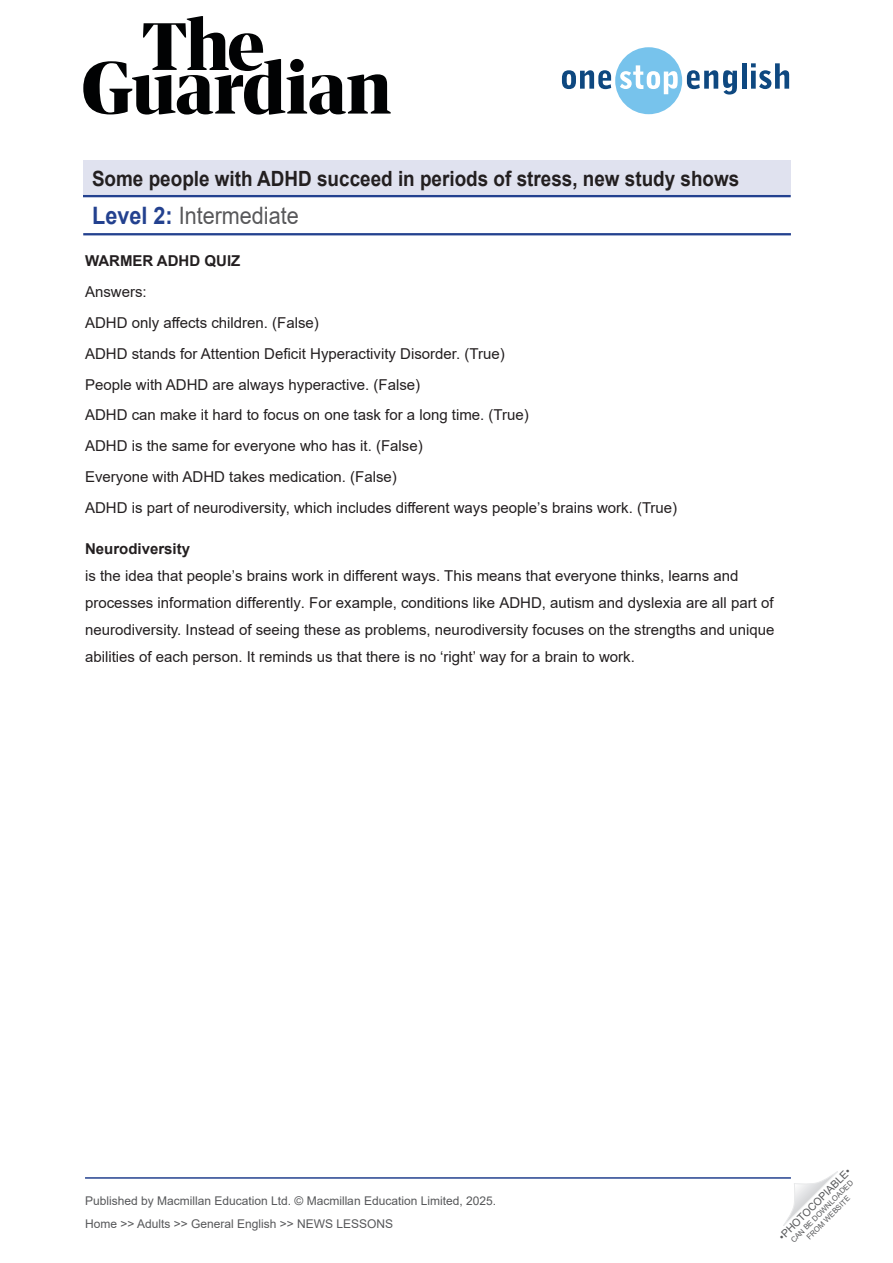
<style>
.page{position:relative;width:893px;height:1263px;background:#fff}
.page>*{position:absolute;margin:0;border:0;box-sizing:border-box;transform-origin:0 0}
.t1{font:24px "Arial";color:#58585a;scale:.9 1}
.t2{font:700 21px "Arial";color:#231f20;scale:.9 1}
.t3{font:15px/30.9px "Arial";color:#231f20}
.t4{font:700 15px "Arial";color:#231f20}
.t5{font:12px/23px "Arial";color:#57585a}
.t6{font:10.5px "Arial";color:#57585a}
.t7{font:7.5px/9px "Arial";color:#57585a;text-align:center}
.s1{font-weight:700;color:#23418f}
</style>
<div class="page">
<svg style="left:783px;top:1171px;width:55px;height:55px"></svg>
<svg style="left:83px;top:16px;width:308px;height:99px"></svg>
<svg style="left:562px;top:47px;width:175px;height:67px"></svg>
<hr style="left:742px;top:63px;width:4px;height:26px;background:#0e4880">
<svg style="left:751px;top:63px;width:38px;height:26px"></svg>
<hr style="left:85px;top:1177px;width:706px;height:2px;background:#23418f">
<hr style="left:83px;top:233px;width:708px;height:2px;background:#23418f">
<div style="left:83px;top:160px;width:708px;height:36px;background:#e0e2ef"></div>
<hr style="left:83px;top:195px;width:708px;height:2px;background:#23418f">
<h2 class="t2" style="left:92px;top:165px;width:721px">Some people with ADHD succeed in periods of stress, new study shows</h2>
<h1 class="t1" style="left:92px;top:199px;width:231px"><span class="s1">Level 2:</span> Intermediate</h1>
<p class="t4" style="left:85px;top:251px;width:157px">WARMER ADHD QUIZ</p>
<p class="t3" style="left:85px;top:276px;width:594px">Answers:<br>ADHD only affects children. (False)<br>ADHD stands for Attention Deficit Hyperactivity Disorder. (True)<br>People with ADHD are always hyperactive. (False)<br>ADHD can make it hard to focus on one task for a long time. (True)<br>ADHD is the same for everyone who has it. (False)<br>Everyone with ADHD takes medication. (False)<br>ADHD is part of neurodiversity, which includes different ways people’s brains work. (True)</p>
<p class="t4" style="left:85px;top:539px;width:107px">Neurodiversity</p>
<p class="t3" style="left:85px;top:562px;width:691px;line-height:27px">is the idea that people’s brains work in different ways. This means that everyone thinks, learns and processes information differently. For example, conditions like ADHD, autism and dyslexia are all part of neurodiversity. Instead of seeing these as problems, neurodiversity focuses on the strengths and unique abilities of each person. It reminds us that there is no ‘right’ way for a brain to work.</p>
<p class="t5" style="left:85px;top:1189px;width:413px">Published by Macmillan Education Ltd. © Macmillan Education Limited, 2025.<br>Home &gt;&gt; Adults &gt;&gt; General English &gt;&gt; NEWS LESSONS</p>
<p class="t6" style="left:775px;top:1233px;width:99px;rotate:-45deg">•PHOTOCOPIABLE•</p>
<p class="t7" style="left:789px;top:1238px;width:86px;rotate:-45deg">CAN BE DOWNLOADED<br>FROM WEBSITE</p>
</div>
